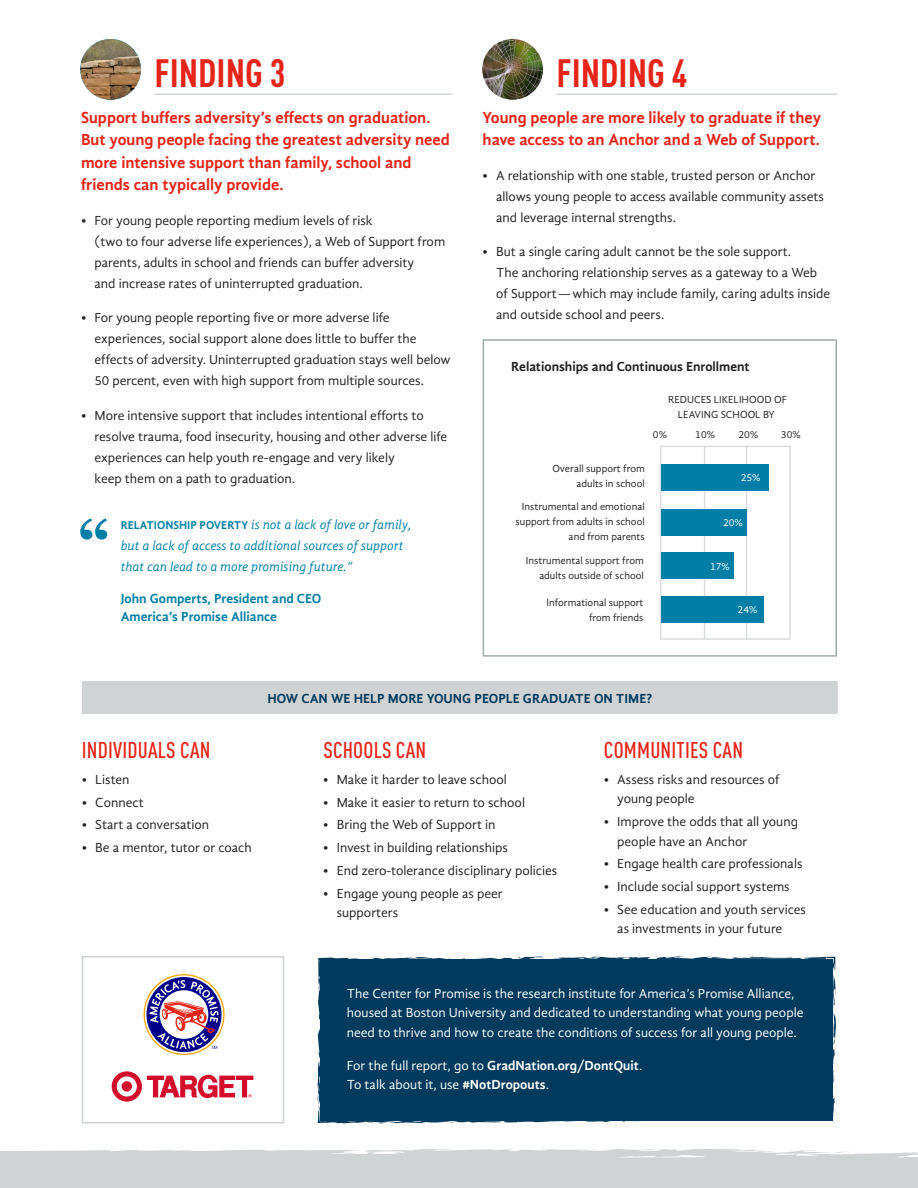
<style>
.page{position:relative;width:918px;height:1188px;background:#fff}
.page>*{position:absolute;margin:0;border:0;box-sizing:border-box;transform-origin:0 0}
.header_-_number{font:700 condensed 39px "DIN Pro";color:#e72419}
.header_2{font:500 condensed 22.5px "DIN Pro";letter-spacing:.01em;color:#e72419}
.body_2{font:700 16.5px/22.5px "Gandhi Sans";color:#e72419}
.t1{font:13.5px/21px "Gandhi Sans";color:#231f20}
.body_4{font:13.5px/19.5px "Gandhi Sans";color:#fff}
.quote_-_body_1{font:italic 13.5px/21px "Gandhi Sans";letter-spacing:-.005em;color:#007ea5}
.quote_-_attribution{font:700 13.5px/18px "Gandhi Sans";color:#007ea5}
.body_3{font:700 13.5px "Gandhi Sans";color:#003a5d}
.figure_-_header_1{font:700 13.5px "Gandhi Sans";color:#231f20}
.chart_-_x_axis_label{font:10.5px/15px "Gandhi Sans";color:#231f20;text-align:right}
.chart_-_y_axis_label{font:10.5px/15px "Gandhi Sans";color:#231f20;text-align:center}
.chart_-_y_axis_label-2{font:10.5px "Gandhi Sans";color:#fff}
.chart_-_x_axis_label-2{font:10.5px "Gandhi Sans";color:#fff}
.s1{font-weight:700;font-style:normal;font-size:11.7px}
.s2{font-weight:700}
</style>
<div class="page">
<img style="left:482px;top:39px;width:61px;height:61px;border-radius:30px">
<div style="left:317px;top:956px;width:519px;height:168px;background:#003a5d"></div>
<svg style="left:143px;top:974px;width:82px;height:81px"></svg>
<svg style="left:112px;top:1071px;width:141px;height:31px"></svg>
<div style="left:82px;top:956px;width:202px;height:167px;border:2px solid #cfd3d4"></div>
<hr style="left:154px;top:94px;width:298px;height:1px;background:#cfd3d4">
<div style="left:82px;top:681px;width:756px;height:33px;background:#cfd3d4"></div>
<hr style="left:556px;top:94px;width:281px;height:1px;background:#cfd3d4">
<div style="left:0;top:1149px;width:918px;height:39px;background:#cfd3d4"></div>
<svg style="left:80px;top:518px;width:27px;height:22px"></svg>
<img style="left:80px;top:39px;width:61px;height:61px;border-radius:30px">
<div style="left:483px;top:339px;width:354px;height:318px;border:2px solid #a0acab"></div>
<hr style="left:746px;top:446px;width:1px;height:193px;background:#dbddde">
<hr style="left:704px;top:446px;width:1px;height:193px;background:#dbddde">
<div style="left:660px;top:446px;width:131px;height:194px;border:2px solid #dbddde"></div>
<div style="left:661px;top:464px;width:108px;height:27px;background:#007ea5"></div>
<div style="left:661px;top:509px;width:86px;height:27px;background:#007ea5"></div>
<div style="left:661px;top:552px;width:73px;height:27px;background:#007ea5"></div>
<div style="left:661px;top:596px;width:103px;height:27px;background:#007ea5"></div>
<p class="header_-_number" style="left:154px;top:43px;width:133px">FINDING 3</p>
<p class="body_2" style="left:81px;top:106px;width:370px">Support buffers adversity’s effects on graduation.<br>But young people facing the greatest adversity need more intensive support than family, school and friends can typically provide.</p>
<p class="t1" style="left:94px;top:210px;width:352px;text-indent:-14px">• For young people reporting medium levels of risk<br>(two to four adverse life experiences), a Web of Support from parents, adults in school and friends can buffer adversity<br>and increase rates of uninterrupted graduation.</p>
<p class="t1" style="left:94px;top:307px;width:358px;text-indent:-14px">• For young people reporting five or more adverse life experiences, social support alone does little to buffer the effects of adversity. Uninterrupted graduation stays well below 50 percent, even with high support from multiple sources.</p>
<p class="t1" style="left:94px;top:405px;width:354px;text-indent:-14px">• More intensive support that includes intentional efforts to resolve trauma, food insecurity, housing and other adverse life experiences can help youth re-engage and very likely<br>keep them on a path to graduation.</p>
<p class="quote_-_body_1" style="left:121px;top:514px;width:292px"><span class="s1">RELATIONSHIP POVERTY</span> is not a lack of love or family, but a lack of access to additional sources of support that can lead to a more promising future.”</p>
<p class="quote_-_attribution" style="left:121px;top:589px;width:202px">John Gomperts, President and CEO<br>America’s Promise Alliance</p>
<p class="header_-_number" style="left:556px;top:43px;width:133px">FINDING 4</p>
<p class="body_2" style="left:483px;top:106px;width:340px">Young people are more likely to graduate if they have access to an Anchor and a Web of Support.</p>
<p class="t1" style="left:496px;top:165px;width:329px;text-indent:-14px">• A relationship with one stable, trusted person or Anchor allows young people to access available community assets and leverage internal strengths.</p>
<p class="t1" style="left:496px;top:241px;width:336px;text-indent:-14px">• But a single caring adult cannot be the sole support.<br>The anchoring relationship serves as a gateway to a Web of Support—which may include family, caring adults inside and outside school and peers.</p>
<p class="figure_-_header_1" style="left:511px;top:359px;width:240px">Relationships and Continuous Enrollment</p>
<p class="chart_-_y_axis_label" style="left:668px;top:392px;width:120px">REDUCES LIKELIHOOD OF<br>LEAVING SCHOOL BY</p>
<p class="chart_-_y_axis_label" style="left:653px;top:427px;width:15px">0%</p>
<p class="chart_-_y_axis_label" style="left:695px;top:427px;width:21px">10%</p>
<p class="chart_-_y_axis_label" style="left:738px;top:427px;width:21px">20%</p>
<p class="chart_-_y_axis_label" style="left:781px;top:427px;width:21px">30%</p>
<p class="chart_-_x_axis_label" style="left:552px;top:461px;width:94px">Overall support from adults in school</p>
<p class="chart_-_x_axis_label" style="left:516px;top:499px;width:131px">Instrumental and emotional support from adults in school and from parents</p>
<p class="chart_-_x_axis_label" style="left:526px;top:553px;width:119px">Instrumental support from adults outside of school</p>
<p class="chart_-_x_axis_label" style="left:547px;top:595px;width:98px">Informational support from friends</p>
<p class="chart_-_x_axis_label-2" style="left:741px;top:472px;width:21px">25%</p>
<p class="chart_-_y_axis_label-2" style="left:723px;top:517px;width:21px">20%</p>
<p class="chart_-_y_axis_label-2" style="left:710px;top:561px;width:21px">17%</p>
<p class="chart_-_y_axis_label-2" style="left:738px;top:604px;width:21px">24%</p>
<p class="header_2" style="left:82px;top:733px;width:130px">INDIVIDUALS CAN</p>
<p class="t1" style="left:82px;top:769px;width:49px">• Listen</p>
<p class="t1" style="left:82px;top:792px;width:64px">• Connect</p>
<p class="t1" style="left:82px;top:814px;width:129px">• Start a conversation</p>
<p class="t1" style="left:82px;top:837px;width:172px">• Be a mentor, tutor or coach</p>
<p class="body_3" style="left:267px;top:690px;width:386px">HOW CAN WE HELP MORE YOUNG PEOPLE GRADUATE ON TIME?</p>
<p class="header_2" style="left:323px;top:733px;width:104px">SCHOOLS CAN</p>
<p class="t1" style="left:323px;top:769px;width:185px">• Make it harder to leave school</p>
<p class="t1" style="left:323px;top:792px;width:203px">• Make it easier to return to school</p>
<p class="t1" style="left:323px;top:814px;width:174px">• Bring the Web of Support in</p>
<p class="t1" style="left:323px;top:837px;width:186px">• Invest in building relationships</p>
<p class="t1" style="left:323px;top:860px;width:236px">• End zero-tolerance disciplinary policies</p>
<p class="t1" style="left:337px;top:883px;width:168px;line-height:19.5px;text-indent:-14px">• Engage young people as peer supporters</p>
<p class="header_2" style="left:604px;top:733px;width:141px">COMMUNITIES CAN</p>
<p class="t1" style="left:617px;top:770px;width:164px;line-height:19.5px;text-indent:-14px">• Assess risks and resources of young people</p>
<p class="t1" style="left:617px;top:812px;width:182px;line-height:19.5px;text-indent:-14px">• Improve the odds that all young people have an Anchor</p>
<p class="t1" style="left:604px;top:853px;width:200px">• Engage health care professionals</p>
<p class="t1" style="left:604px;top:876px;width:188px">• Include social support systems</p>
<p class="t1" style="left:617px;top:900px;width:190px;line-height:19.5px;text-indent:-14px">• See education and youth services as investments in your future</p>
<p class="body_4" style="left:347px;top:984px;width:458px">The Center for Promise is the research institute for America’s Promise Alliance, housed at Boston University and dedicated to understanding what young people need to thrive and how to create the conditions of success for all young people.</p>
<p class="body_4" style="left:347px;top:1056px;width:297px">For the full report, go to <span class="s2">GradNation.org/DontQuit</span>.<br>To talk about it, use <span class="s2">#NotDropouts</span>.</p>
</div>
